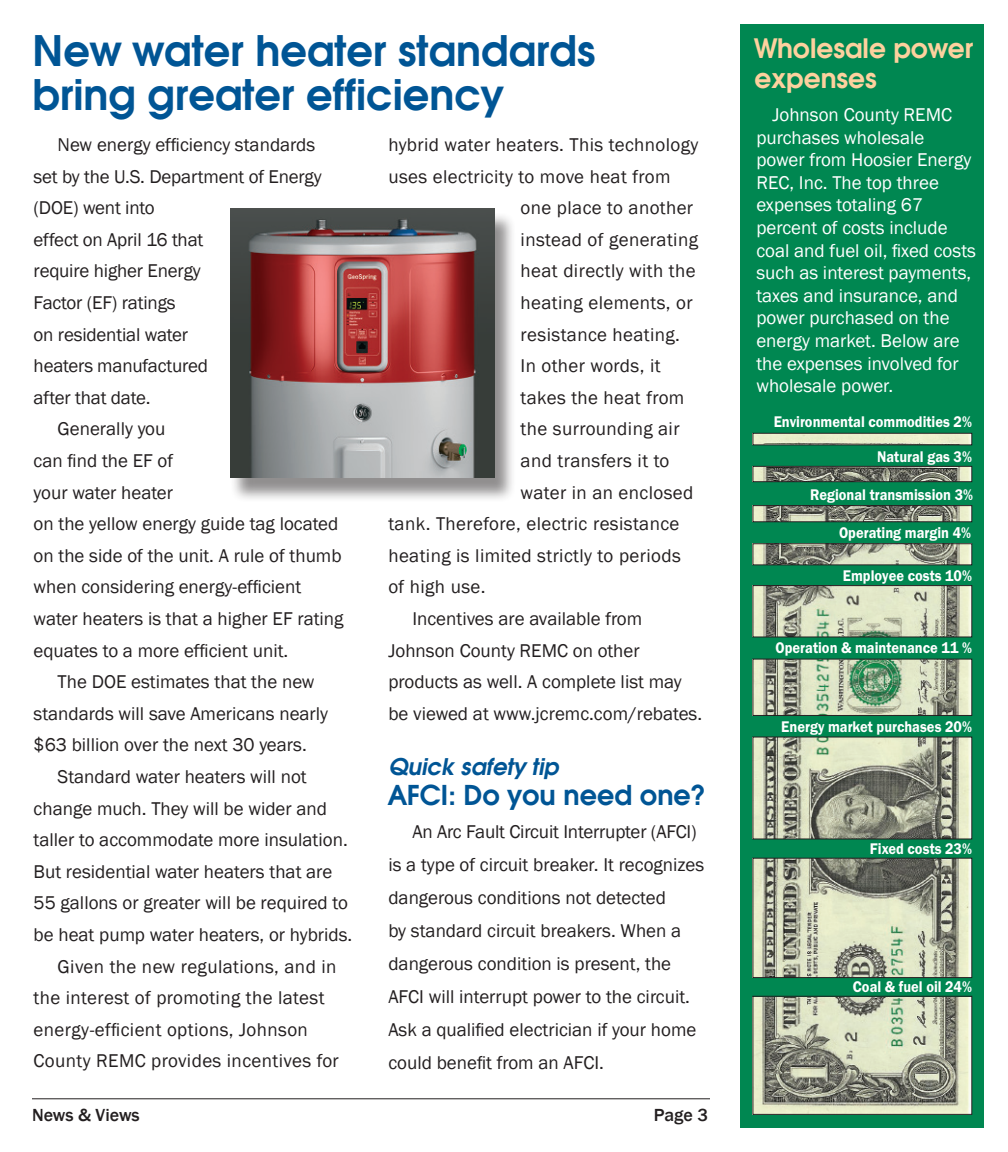
<style>
.page{position:relative;width:1008px;height:1152px;background:#fff}
.page>*{position:absolute;margin:0;border:0;box-sizing:border-box;transform-origin:0 0}
.Headline{font:44px/44px "Moderne Demi";color:#005595}
.Headline-2{font:28.6px "Moderne Demi";color:#005595}
.Side_bar_headline{font:28px/30px "Moderne Demi";color:#fdd19e}
.Headline_subhead{font:italic 24px "Moderne Demi";color:#005595}
.Body_text{font:19px/31.6px "Franklin Gothic";color:#231f20}
.Body_text-2{font:19px/31.6px "Franklin Gothic";letter-spacing:.02em;color:#231f20}
.Side_bar_text{font:19px/22.6px "Franklin Gothic";color:#fff}
.t1{font:500 18px "Franklin Gothic";color:#231f20}
.Pulled_quote{font:600 16px "Franklin Gothic FS";color:#fff;scale:.9 1}
</style>
<div class="page">
<hr style="left:32px;top:1098px;width:678px;height:1px;background:#231f20">
<div style="left:740px;top:24px;width:244px;height:1104px;background:#008751"></div>
<div style="left:229px;top:212px;width:287px;height:290px;background:#231f20;opacity:.5"></div>
<img style="left:230px;top:209px;width:265px;height:269px">
<img style="left:755px;top:998px;width:215px;height:115px">
<div style="left:753px;top:996px;width:219px;height:119px;border:1px solid #231f20"></div>
<img style="left:755px;top:860px;width:215px;height:116px">
<div style="left:753px;top:858px;width:219px;height:120px;border:1px solid #231f20"></div>
<img style="left:755px;top:739px;width:215px;height:98px">
<div style="left:753px;top:737px;width:219px;height:102px;border:1px solid #231f20"></div>
<img style="left:755px;top:661px;width:215px;height:53px">
<div style="left:753px;top:659px;width:219px;height:57px;border:1px solid #231f20"></div>
<img style="left:755px;top:587px;width:215px;height:48px">
<div style="left:753px;top:585px;width:219px;height:52px;border:1px solid #231f20"></div>
<img style="left:755px;top:546px;width:215px;height:17px">
<div style="left:753px;top:544px;width:219px;height:21px;border:1px solid #231f20"></div>
<img style="left:755px;top:507px;width:215px;height:13px">
<div style="left:753px;top:505px;width:219px;height:17px;border:1px solid #231f20"></div>
<img style="left:755px;top:468px;width:215px;height:12px">
<div style="left:753px;top:466px;width:219px;height:16px;border:1px solid #231f20"></div>
<div style="left:755px;top:435px;width:215px;height:8px;background:#ebeecc"></div>
<div style="left:753px;top:433px;width:219px;height:12px;border:1px solid #231f20"></div>
<p class="Headline" style="left:33px;top:29px;width:564px">New water heater standards bring greater efficiency</p>
<p class="Side_bar_headline" style="left:754px;top:33px;width:221px">Wholesale power expenses</p>
<p class="Side_bar_text" style="left:756px;top:104px;width:221px;text-indent:16px">Johnson County REMC purchases wholesale power from Hoosier Energy<br>REC, Inc. The top three expenses totaling 67 percent of costs include coal and fuel oil, fixed costs such as interest payments, taxes and insurance, and power purchased on the energy market. Below are the expenses involved for wholesale power.</p>
<p class="Body_text" style="left:34px;top:129px;width:290px;text-indent:24px">New energy efficiency standards set by the U.S. Department of Energy (DOE) went into<br>effect on April 16 that<br>require higher Energy<br>Factor (EF) ratings<br>on residential water<br>heaters manufactured<br>after that date.</p>
<p class="Body_text" style="left:34px;top:414px;width:311px;text-indent:24px">Generally you<br>can find the EF of<br>your water heater<br>on the yellow energy guide tag located on the side of the unit. A rule of thumb when considering energy-efficient water heaters is that a higher EF rating equates to a more efficient unit.</p>
<p class="Body_text" style="left:34px;top:666px;width:296px;text-indent:24px">The DOE estimates that the new standards will save Americans nearly $63 billion over the next 30 years.</p>
<p class="Body_text" style="left:34px;top:761px;width:320px;text-indent:24px">Standard water heaters will not change much. They will be wider and taller to accommodate more insulation.<br>But residential water heaters that are 55 gallons or greater will be required to be heat pump water heaters, or hybrids.</p>
<p class="Body_text-2" style="left:34px;top:951px;width:307px;text-indent:24px">Given the new regulations, and in the interest of promoting the latest energy-efficient options, Johnson County REMC provides incentives for</p>
<p class="Body_text-2" style="left:388px;top:129px;width:312px">hybrid water heaters. This technology</p>
<p class="Body_text-2" style="left:388px;top:161px;width:284px">uses electricity to move heat from</p>
<p class="Body_text-2" style="left:521px;top:192px;width:174px">one place to another</p>
<p class="Body_text-2" style="left:521px;top:224px;width:179px">instead of generating</p>
<p class="Body_text-2" style="left:521px;top:256px;width:177px">heat directly with the</p>
<p class="Body_text-2" style="left:521px;top:287px;width:174px">heating elements, or</p>
<p class="Body_text-2" style="left:521px;top:319px;width:161px">resistance heating.</p>
<p class="Body_text-2" style="left:521px;top:350px;width:141px">In other words, it</p>
<p class="Body_text-2" style="left:521px;top:382px;width:165px">takes the heat from</p>
<p class="Body_text-2" style="left:521px;top:414px;width:160px">the surrounding air</p>
<p class="Body_text-2" style="left:521px;top:445px;width:150px">and transfers it to</p>
<p class="Body_text-2" style="left:521px;top:477px;width:174px">water in an enclosed</p>
<p class="Body_text-2" style="left:388px;top:508px;width:293px">tank. Therefore, electric resistance</p>
<p class="Body_text-2" style="left:388px;top:540px;width:294px">heating is limited strictly to periods</p>
<p class="Body_text-2" style="left:388px;top:572px;width:99px">of high use.</p>
<p class="Body_text" style="left:388px;top:603px;width:295px;text-indent:24px">Incentives are available from<br>Johnson County REMC on other products as well. A complete list may</p>
<p class="Body_text" style="left:388px;top:698px;width:315px">be viewed at www.jcremc.com/rebates.</p>
<p class="Headline_subhead" style="left:388px;top:751px;width:172px">Quick safety tip</p>
<p class="Headline-2" style="left:388px;top:777px;width:319px">AFCI: Do you need one?</p>
<p class="Body_text" style="left:388px;top:815px;width:317px;line-height:33px;text-indent:24px">An Arc Fault Circuit Interrupter (AFCI) is a type of circuit breaker. It recognizes dangerous conditions not detected<br>by standard circuit breakers. When a dangerous condition is present, the AFCI will interrupt power to the circuit.<br>Ask a qualified electrician if your home could benefit from an AFCI.</p>
<p class="Pulled_quote" style="left:774px;top:413px;width:222px">Environmental commodities 2%</p>
<p class="Pulled_quote" style="left:877px;top:447px;width:107px">Natural gas 3%</p>
<p class="Pulled_quote" style="left:810px;top:485px;width:183px">Regional transmission 3%</p>
<p class="Pulled_quote" style="left:839px;top:524px;width:148px">Operating margin 4%</p>
<p class="Pulled_quote" style="left:843px;top:567px;width:145px">Employee costs 10%</p>
<p class="Pulled_quote" style="left:776px;top:639px;width:220px">Operation &amp; maintenance 11 %</p>
<p class="Pulled_quote" style="left:781px;top:718px;width:213px">Energy market purchases 20%</p>
<p class="Pulled_quote" style="left:870px;top:840px;width:115px">Fixed costs 23%</p>
<p class="Pulled_quote" style="left:853px;top:978px;width:134px">Coal &amp; fuel oil 24%</p>
<p class="t1" style="left:32px;top:1104px;width:109px">News &amp; Views</p>
<p class="t1" style="left:654px;top:1104px;width:56px">Page 3</p>
</div>
